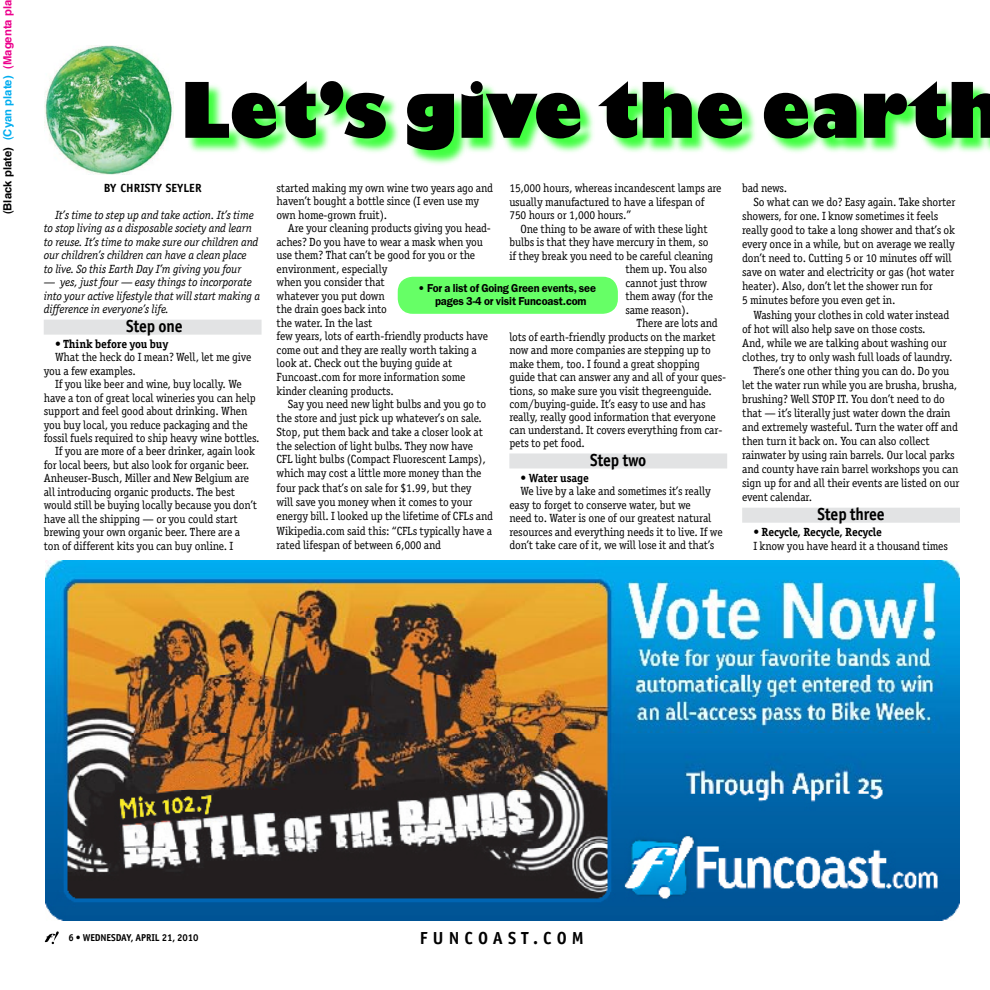
<style>
.page{position:relative;width:990px;height:990px;background:#fff}
.page>*{position:absolute;margin:0;border:0;box-sizing:border-box;transform-origin:0 0}
.t1{font:700 17.5px "Officina Sans Std";letter-spacing:-.01em;color:#000;scale:.9 1}
.t2{font:700 17.5px "Officina Sans Std";letter-spacing:.3em;color:#000}
.t3{font:11.88px/13.5px "Officina Serif Std";letter-spacing:-.01em;color:#000}
.t4{font:italic 11.88px/13.4px "Officina Serif Std";letter-spacing:-.01em;color:#000}
.t5{font:700 11.88px "Officina Serif Std";letter-spacing:-.01em;color:#000}
.t6{font:700 11.88px "Officina Sans Std";color:#000}
.t7{font:11.88px "Officina Serif Std";letter-spacing:-.03em;color:#000}
.t8{font:600 11.5px/12.5px "ITC Franklin Gothic Std";letter-spacing:-.01em;color:#000;scale:.95 1}
.t9{font:700 11.25px "Helvetica";color:#000}
.t10{font:700 10px "Officina Sans Std";letter-spacing:-.01em;color:#000}
.s1{color:#00adef}
.s2{color:#ec008c}
.s3{font-weight:400}
.s4{font-family:"ITC Franklin Gothic Std Hvy";font-weight:400}
</style>
<div class="page">
<svg style="left:44px;top:931px;width:15px;height:13px"></svg>
<div style="left:44px;top:320px;width:218px;height:15px;background:#e2e3e4"></div>
<div style="left:509px;top:453px;width:218px;height:15px;background:#e2e3e4"></div>
<div style="left:742px;top:508px;width:218px;height:15px;background:#e2e3e4"></div>
<img style="left:44px;top:45px;width:129px;height:129px">
<div style="left:187px;top:82px;width:803px;height:84px;background:#0f0;opacity:.75"></div>
<svg style="left:185px;top:81px;width:805px;height:69px"></svg>
<div style="left:398px;top:277px;width:220px;height:37px;background:#6f6;border-radius:15px"></div>
<img style="left:45px;top:561px;width:915px;height:360px">
<p class="t9" style="left:-1px;top:214px;width:216px;rotate:-90deg">(Black plate) <span class="s1">(Cyan plate)</span> <span class="s2">(Magenta pla</span></p>
<p class="t6" style="left:104px;top:181px;width:37px">By Christy</p>
<p class="t6" style="left:166px;top:181px;width:13px">Seyler</p>
<p class="t4" style="left:44px;top:208px;width:216px;text-indent:11px">It’s time to step up and take action. It’s time to stop living as a disposable society and learn to reuse. It’s time to make sure our children and our children’s children can have a clean place to live. So this Earth Day I’m giving you four</p>
<p class="t4" style="left:44px;top:276px;width:218px">— yes, just four — easy things to incorporate into your active lifestyle that will start making a difference in everyone’s life.</p>
<h1 class="t1" style="left:126px;top:315px;width:64px">Step one</h1>
<p class="t5" style="left:55px;top:337px;width:115px"><span class="s3">•</span> Think before you buy</p>
<p class="t3" style="left:55px;top:351px;width:198px">What the heck do I mean? Well, let me give</p>
<p class="t3" style="left:44px;top:364px;width:94px">you a few examples.</p>
<p class="t3" style="left:55px;top:378px;width:188px">If you like beer and wine, buy locally. We</p>
<p class="t3" style="left:44px;top:391px;width:214px">have a ton of great local wineries you can help</p>
<p class="t3" style="left:44px;top:404px;width:205px">support and feel good about drinking. When</p>
<p class="t3" style="left:44px;top:418px;width:206px">you buy local, you reduce packaging and the</p>
<p class="t3" style="left:44px;top:431px;width:217px">fossil fuels required to ship heavy wine bottles.</p>
<p class="t3" style="left:55px;top:445px;width:201px">If you are more of a beer drinker, again look</p>
<p class="t3" style="left:44px;top:458px;width:207px">for local beers, but also look for organic beer.</p>
<p class="t3" style="left:44px;top:472px;width:207px">Anheuser-Busch, Miller and New Belgium are</p>
<p class="t3" style="left:44px;top:485px;width:193px">all introducing organic products. The best</p>
<p class="t3" style="left:44px;top:498px;width:215px">would still be buying locally because you don’t</p>
<p class="t3" style="left:44px;top:512px;width:195px">have all the shipping — or you could start</p>
<p class="t3" style="left:44px;top:525px;width:198px">brewing your own organic beer. There are a</p>
<p class="t3" style="left:44px;top:539px;width:191px">ton of different kits you can buy online. I</p>
<p class="t3" style="left:277px;top:181px;width:218px">started making my own wine two years ago and haven’t bought a bottle since (I even use my own home-grown fruit).</p>
<p class="t3" style="left:277px;top:221px;width:216px;text-indent:11px">Are your cleaning products giving you head&shy;aches? Do you have to wear a mask when you use them? That can’t be good for you or the environment, especially<br>when you consider that<br>whatever you put down<br>the drain goes back into<br>the water. In the last<br>few years, lots of earth-friendly products have come out and they are really worth taking a look at. Check out the buying guide at Funcoast.com for more information some kinder cleaning products.</p>
<p class="t3" style="left:277px;top:397px;width:218px;line-height:14.1px;text-indent:11px">Say you need new light bulbs and you go to the store and just pick up whatever’s on sale.<br>Stop, put them back and take a closer look at the selection of light bulbs. They now have<br>CFL light bulbs (Compact Fluorescent Lamps), which may cost a little more money than the four pack that’s on sale for $1.99, but they<br>will save you money when it comes to your energy bill. I looked up the lifetime of CFLs and Wikipedia.com said this: “CFLs typically have a rated lifespan of between 6,000 and</p>
<p class="t3" style="left:509px;top:181px;width:214px">15,000 hours, whereas incandescent lamps are usually manufactured to have a lifespan of<br>750 hours or 1,000 hours.”</p>
<p class="t3" style="left:521px;top:222px;width:189px">One thing to be aware of with these light</p>
<p class="t3" style="left:509px;top:235px;width:201px">bulbs is that they have mercury in them, so</p>
<p class="t3" style="left:509px;top:249px;width:206px">if they break you need to be careful cleaning</p>
<p class="t3" style="left:625px;top:262px;width:83px">them up. You also</p>
<p class="t3" style="left:625px;top:276px;width:83px">cannot just throw</p>
<p class="t3" style="left:625px;top:289px;width:89px">them away (for the</p>
<p class="t3" style="left:625px;top:303px;width:65px">same reason).</p>
<p class="t7" style="left:637px;top:316px;width:83px">There are lots and</p>
<p class="t3" style="left:509px;top:330px;width:208px">lots of earth-friendly products on the market</p>
<p class="t3" style="left:509px;top:343px;width:203px">now and more companies are stepping up to</p>
<p class="t3" style="left:509px;top:357px;width:192px">make them, too. I found a great shopping</p>
<p class="t3" style="left:509px;top:370px;width:218px">guide that can answer any and all of your ques-</p>
<p class="t3" style="left:509px;top:384px;width:204px">tions, so make sure you visit thegreenguide.</p>
<p class="t3" style="left:509px;top:397px;width:198px">com/buying-guide. It’s easy to use and has</p>
<p class="t3" style="left:509px;top:410px;width:208px">really, really good information that everyone</p>
<p class="t3" style="left:509px;top:424px;width:215px">can understand. It covers everything from car-</p>
<p class="t3" style="left:509px;top:436px;width:77px">pets to pet food.</p>
<h1 class="t1" style="left:590px;top:449px;width:64px">Step two</h1>
<p class="t5" style="left:521px;top:470px;width:70px">• Water usage</p>
<p class="t3" style="left:509px;top:484px;width:215px;text-indent:11px">We live by a lake and sometimes it’s really easy to forget to conserve water, but we<br>need to. Water is one of our greatest natural resources and everything needs it to live. If we don’t take care of it, we will lose it and that’s</p>
<p class="t8" style="left:435px;top:282px;width:171px;text-indent:-17px"><span class="s4">•</span> For a list of Going Green events, see pages 3-4 or visit Funcoast.com</p>
<p class="t3" style="left:742px;top:181px;width:46px">bad news.</p>
<p class="t3" style="left:753px;top:195px;width:204px">So what can we do? Easy again. Take shorter</p>
<p class="t3" style="left:742px;top:209px;width:197px">showers, for one. I know sometimes it feels</p>
<p class="t3" style="left:742px;top:223px;width:215px">really good to take a long shower and that’s ok</p>
<p class="t3" style="left:742px;top:238px;width:214px">every once in a while, but on average we really</p>
<p class="t3" style="left:742px;top:252px;width:211px">don’t need to. Cutting 5 or 10 minutes off will</p>
<p class="t3" style="left:742px;top:266px;width:214px">save on water and electricity or gas (hot water</p>
<p class="t3" style="left:742px;top:280px;width:192px">heater). Also, don’t let the shower run for</p>
<p class="t3" style="left:742px;top:294px;width:155px">5 minutes before you even get in.</p>
<p class="t3" style="left:753px;top:308px;width:197px">Washing your clothes in cold water instead</p>
<p class="t3" style="left:742px;top:322px;width:185px">of hot will also help save on those costs.</p>
<p class="t3" style="left:742px;top:336px;width:206px">And, while we are talking about washing our</p>
<p class="t3" style="left:742px;top:350px;width:212px">clothes, try to only wash full loads of laundry.</p>
<p class="t3" style="left:753px;top:364px;width:198px">There’s one other thing you can do. Do you</p>
<p class="t3" style="left:742px;top:378px;width:217px">let the water run while you are brusha, brusha,</p>
<p class="t3" style="left:742px;top:392px;width:204px">brushing? Well STOP IT. You don’t need to do</p>
<p class="t3" style="left:742px;top:406px;width:210px">that — it’s literally just water down the drain</p>
<p class="t3" style="left:742px;top:420px;width:217px">and extremely wasteful. Turn the water off and</p>
<p class="t3" style="left:742px;top:434px;width:189px">then turn it back on. You can also collect</p>
<p class="t3" style="left:742px;top:448px;width:214px">rainwater by using rain barrels. Our local parks</p>
<p class="t3" style="left:742px;top:462px;width:218px">and county have rain barrel workshops you can</p>
<p class="t3" style="left:742px;top:476px;width:219px">sign up for and all their events are listed on our</p>
<p class="t3" style="left:742px;top:490px;width:71px">event calendar.</p>
<h1 class="t1" style="left:818px;top:503px;width:76px">Step three</h1>
<p class="t5" style="left:753px;top:525px;width:130px">• Recycle, Recycle, Recycle</p>
<p class="t3" style="left:753px;top:539px;width:196px">I know you have heard it a thousand times</p>
<p class="t10" style="left:69px;top:932px;width:131px">6 • WEDNESDAY, APRIL 21, 2010</p>
<h1 class="t2" style="left:420px;top:927px;width:165px">FUNCOAST.COM</h1>
</div>
